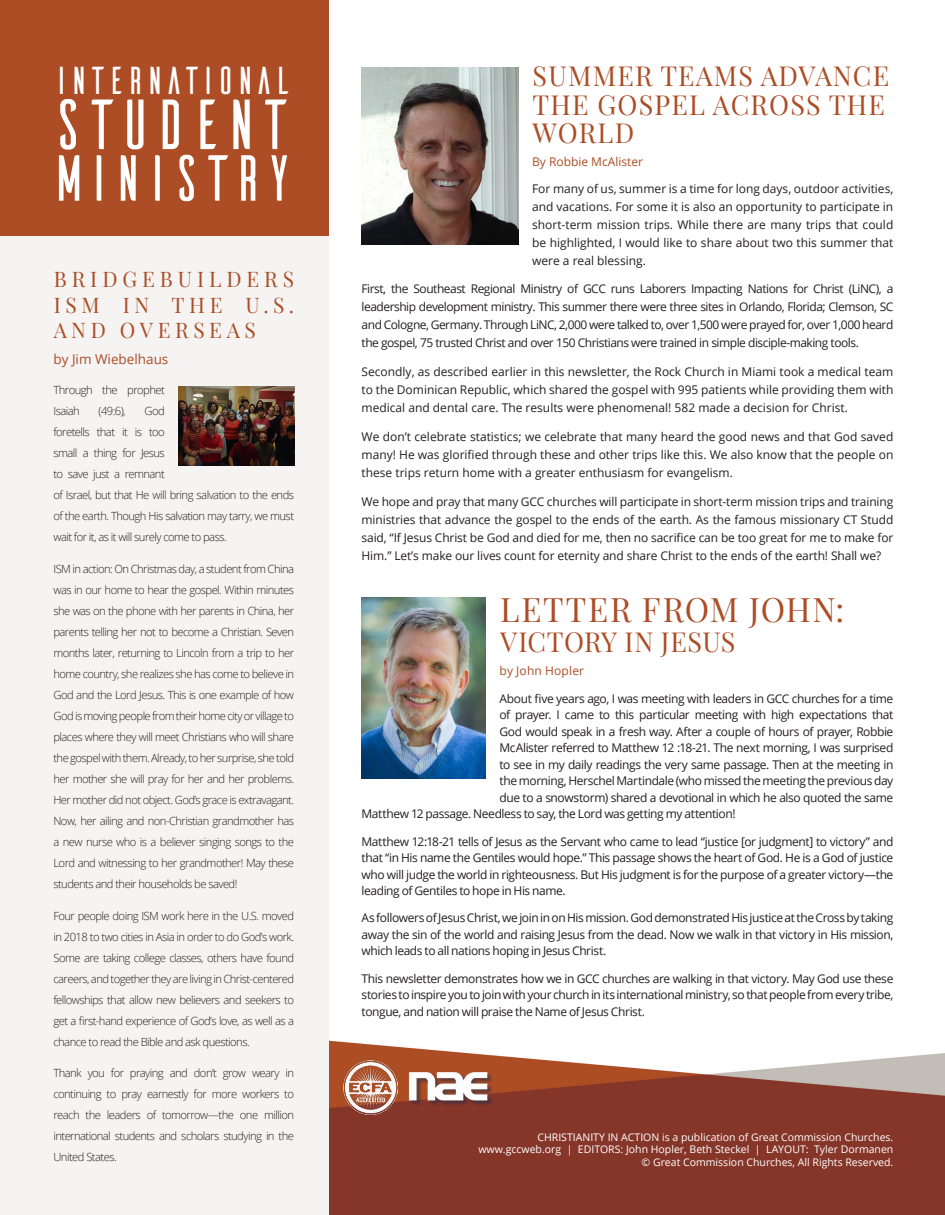
<style>
.page{position:relative;width:945px;height:1215px;background:#fff}
.page>*{position:absolute;margin:0;border:0;box-sizing:border-box;transform-origin:0 0}
.page_header{font:70.8px "Ailerons";letter-spacing:-.1em;color:#fff}
.page_header-2{font:64.95px "Ailerons";letter-spacing:-.1em;color:#fff}
.page_header-3{font:39px "Ailerons";letter-spacing:-.1em;color:#fff}
.page_header-4{font:33px "Playfair Display";letter-spacing:.05em;color:#ac4d25}
.page_header-5{font:27px/28.5px "Playfair Display";letter-spacing:.045em;color:#ac4d25}
.Story_Headline_SUB{font:27px "Playfair Display";letter-spacing:.02em;color:#ac4d25}
.Story_Headline{font:21px/25.2px "Playfair Display";letter-spacing:.22em;color:#ac4d25;text-align:justify}
.Story_Headline-2{font:13.5px "Open Sans";color:#ac4d25}
.Body_Text{font:12px/18px "Open Sans";letter-spacing:-.035em;color:#231f20;text-align:justify}
.Story_Headline_SUB-2{font:12px "Open Sans";color:#ac4d25}
.Story_Starter{font:12px "Open Sans";letter-spacing:.015em;color:#ac4d25}
.Body_Text-2{font:300 11.25px/21px "Open Sans";letter-spacing:-.05em;color:#231f20;text-align:justify}
.Body_Text-3{font:10.5px "Open Sans";color:#fff}
</style>
<div class="page">
<img style="left:328px;top:981px;width:617px;height:234px">
<div style="left:0;top:180px;width:328px;height:1035px;background:#f5f4f3"></div>
<div style="left:0;top:0;width:328px;height:236px;background:#ac4d25"></div>
<img style="left:343px;top:1060px;width:55px;height:54px">
<img style="left:178px;top:386px;width:116px;height:80px">
<img style="left:362px;top:598px;width:124px;height:181px">
<img style="left:362px;top:68px;width:157px;height:177px">
<img style="left:409px;top:1072px;width:85px;height:36px">
<p class="page_header-3" style="left:52px;top:62px;width:242px">INTERNATIONAL</p>
<p class="page_header" style="left:47px;top:91px;width:249px">STUDENT</p>
<p class="page_header-2" style="left:49px;top:147px;width:250px">MINISTRY</p>
<p class="Story_Headline" style="left:54px;top:265px;width:242px">BRIDGEBUILDERS ISM IN THE U.S.<br>AND OVERSEAS</p>
<p class="Story_Headline-2" style="left:53px;top:350px;width:116px">by Jim Wiebelhaus</p>
<p class="Body_Text-2" style="left:53px;top:379px;width:113px">Through the prophet<br>Isaiah</p>
<p class="Body_Text-2" style="left:53px;top:400px;width:242px;text-align:left;text-indent:91px">God<br>foretells that it is too<br>small a thing for Jesus<br>to save just a remnant<br>of Israel, but that He will bring salvation to the ends of the earth. Though His salvation may tarry, we must wait for it, as it will surely come to pass.</p>
<p class="Body_Text-2" style="left:53px;top:558px;width:242px">ISM in action: On Christmas day, a student from China was in our home to hear the gospel. Within minutes she was on the phone with her parents in China, her parents telling her not to become a Christian. Seven months later, returning to Lincoln from a trip to her home country, she realizes she has come to believe in God and the Lord Jesus. This is one example of how God is moving people from their home city or village to places where they will meet Christians who will share the gospel with them. Already, to her surprise, she told her mother she will pray for her and her problems.<br>Her mother did not object. God’s grace is extravagant.<br>Now, her ailing and non-Christian grandmother has a new nurse who is a believer singing songs to the Lord and witnessing to her grandmother! May these students and their households be saved!</p>
<p class="Body_Text-2" style="left:53px;top:905px;width:242px">Four people doing ISM work here in the U.S. moved in 2018 to two cities in Asia in order to do God’s work.<br>Some are taking college classes, others have found careers, and together they are living in Christ-centered fellowships that allow new believers and seekers to get a first-hand experience of God’s love, as well as a chance to read the Bible and ask questions.</p>
<p class="Body_Text-2" style="left:53px;top:1063px;width:242px">Thank you for praying and don’t grow weary in continuing to pray earnestly for more workers to reach the leaders of tomorrow—the one million international students and scholars studying in the United States.</p>
<p class="Body_Text-2" style="left:99px;top:400px;width:29px">(49:6),</p>
<p class="page_header-5" style="left:533px;top:60px;width:358px">SUMMER TEAMS ADVANCE<br>THE GOSPEL ACROSS THE<br>WORLD</p>
<p class="Story_Headline_SUB-2" style="left:532px;top:153px;width:113px">By Robbie McAlister</p>
<p class="Body_Text" style="left:532px;top:179px;width:363px">For many of us, summer is a time for long days, outdoor activities, and vacations. For some it is also an opportunity to participate in short-term mission trips. While there are many trips that could be highlighted, I would like to share about two this summer that were a real blessing.</p>
<p class="Body_Text" style="left:362px;top:280px;width:533px">First, the Southeast Regional Ministry of GCC runs Laborers Impacting Nations for Christ (LiNC), a leadership development ministry. This summer there were three sites in Orlando, Florida; Clemson, SC and Cologne, Germany. Through LiNC, 2,000 were talked to, over 1,500 were prayed for, over 1,000 heard the gospel, 75 trusted Christ and over 150 Christians were trained in simple disciple-making tools.</p>
<p class="Body_Text" style="left:362px;top:362px;width:533px">Secondly, as described earlier in this newsletter, the Rock Church in Miami took a medical team to the Dominican Republic, which shared the gospel with 995 patients while providing them with medical and dental care. The results were phenomenal! 582 made a decision for Christ.</p>
<p class="Body_Text" style="left:362px;top:427px;width:533px">We don’t celebrate statistics; we celebrate that many heard the good news and that God saved many! He was glorified through these and other trips like this. We also know that the people on these trips return home with a greater enthusiasm for evangelism.</p>
<p class="Body_Text" style="left:362px;top:492px;width:533px">We hope and pray that many GCC churches will participate in short-term mission trips and training ministries that advance the gospel to the ends of the earth. As the famous missionary CT Studd said, “If Jesus Christ be God and died for me, then no sacrifice can be too great for me to make for Him.” Let’s make our lives count for eternity and share Christ to the ends of the earth! Shall we?</p>
<p class="page_header-4" style="left:500px;top:584px;width:346px">LETTER FROM JOHN:</p>
<p class="Story_Headline_SUB" style="left:500px;top:621px;width:237px">VICTORY IN JESUS</p>
<p class="Story_Starter" style="left:500px;top:663px;width:86px">by John Hopler</p>
<p class="Body_Text" style="left:500px;top:689px;width:395px">About five years ago, I was meeting with leaders in GCC churches for a time</p>
<p class="Body_Text" style="left:500px;top:706px;width:395px">of prayer. I came to this particular meeting with high expectations that</p>
<p class="Body_Text" style="left:500px;top:722px;width:395px">God would speak in a fresh way. After a couple of hours of prayer, Robbie</p>
<p class="Body_Text" style="left:500px;top:739px;width:395px">McAlister referred to Matthew 12 :18-21. The next morning, I was surprised</p>
<p class="Body_Text" style="left:500px;top:755px;width:395px">to see in my daily readings the very same passage. Then at the meeting in</p>
<p class="Body_Text" style="left:500px;top:772px;width:395px">the morning, Herschel Martindale (who missed the meeting the previous day</p>
<p class="Body_Text" style="left:500px;top:788px;width:395px">due to a snowstorm) shared a devotional in which he also quoted the same</p>
<p class="Body_Text" style="left:362px;top:805px;width:375px">Matthew 12 passage. Needless to say, the Lord was getting my attention!</p>
<p class="Body_Text" style="left:362px;top:833px;width:533px;line-height:16.5px">Matthew 12:18-21 tells of Jesus as the Servant who came to lead “justice [or judgment] to victory” and that “in His name the Gentiles would hope.” This passage shows the heart of God. He is a God of justice who will judge the world in righteousness. But His judgment is for the purpose of a greater victory—the leading of Gentiles to hope in His name.</p>
<p class="Body_Text" style="left:362px;top:909px;width:533px;line-height:16.5px">As followers of Jesus Christ, we join in on His mission. God demonstrated His justice at the Cross by taking away the sin of the world and raising Jesus from the dead. Now we walk in that victory in His mission, which leads to all nations hoping in Jesus Christ.</p>
<p class="Body_Text" style="left:362px;top:970px;width:533px;line-height:16.5px">This newsletter demonstrates how we in GCC churches are walking in that victory. May God use these stories to inspire you to join with your church in its international ministry, so that people from every tribe, tongue, and nation will praise the Name of Jesus Christ.</p>
<p class="Body_Text-3" style="left:537px;top:1130px;width:357px">CHRISTIANITY IN ACTION is a publication of Great Commission Churches.</p>
<p class="Body_Text-3" style="left:478px;top:1142px;width:416px">www.gccweb.org | EDITORS: John Hopler, Beth Steckel | LAYOUT: Tyler Dormanen</p>
<p class="Body_Text-3" style="left:642px;top:1155px;width:253px">© Great Commission Churches, All Rights Reserved.</p>
</div>
